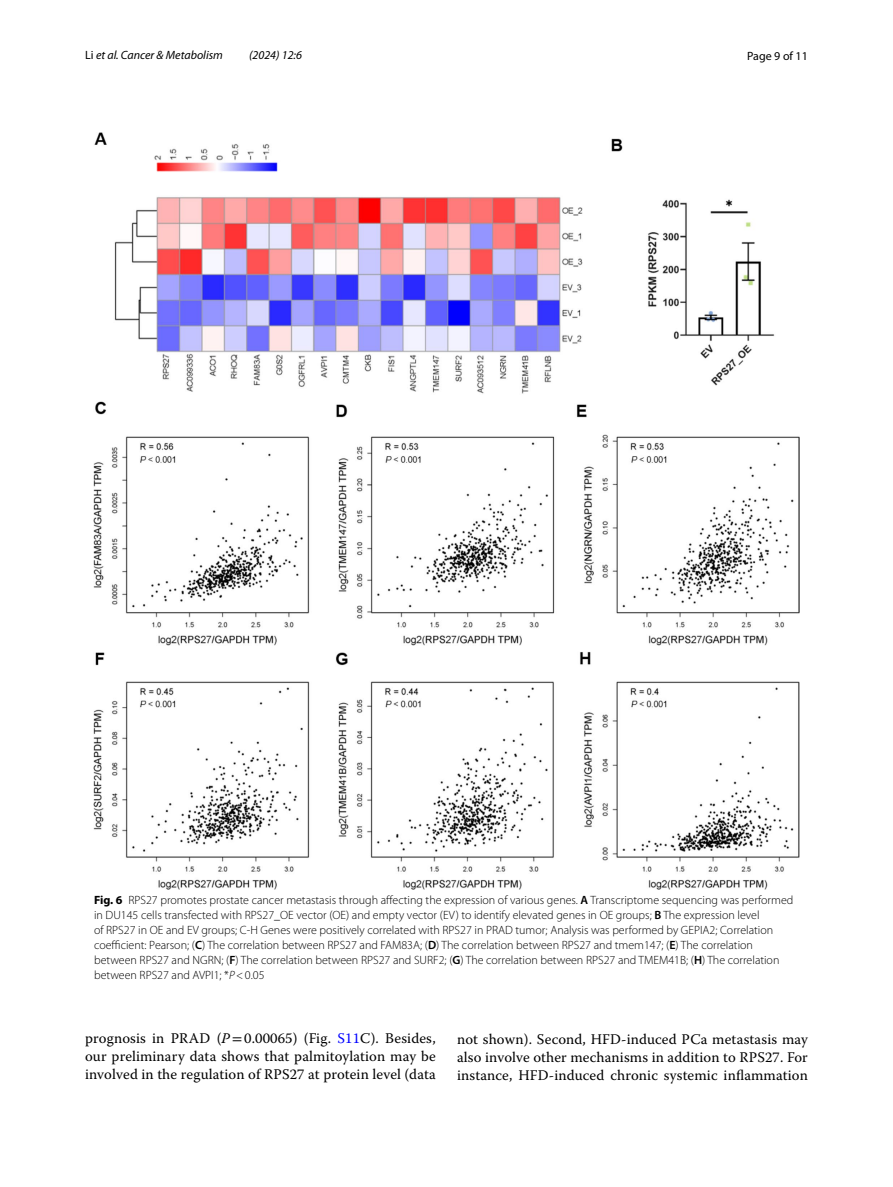
<style>
.page{position:relative;width:893px;height:1187px;background:#fff}
.page>*{position:absolute;margin:0;border:0;box-sizing:border-box;transform-origin:0 0}
.t1{font:14.7px/18px "Warnock Pro";letter-spacing:.01em;color:#000;text-align:justify}
.t2{font:300 12px/15px "Myriad Pro";color:#000}
.t3{font:italic 12px "Myriad Pro";color:#000}
.t4{font:12px "Myriad Pro";color:#000}
.s1{font-style:normal}
.s2{font-weight:700}
.s3{font-weight:600}
.s4{font-style:italic}
.s5{font-family:"STIX"}
.s6{color:#00f}
</style>
<div class="page">
<img style="left:93px;top:133px;width:707px;height:756px">
<p class="t3" style="left:85px;top:48px;width:139px"><span class="s1">Li</span> et al. Cancer &amp; Metabolism</p>
<p class="t3" style="left:249px;top:48px;width:54px">(2024) 12:6</p>
<p class="t4" style="left:747px;top:48px;width:62px">Page 9 of 11</p>
<p class="t2" style="left:94px;top:893px;width:701px"><span class="s2">Fig. 6</span> RPS27 promotes prostate cancer metastasis through affecting the expression of various genes. <span class="s3">A</span> Transcriptome sequencing was performed in DU145 cells transfected with RPS27_OE vector (OE) and empty vector (EV) to identify elevated genes in OE groups; <span class="s3">B</span> The expression level<br>of RPS27 in OE and EV groups; C-H Genes were positively correlated with RPS27 in PRAD tumor; Analysis was performed by GEPIA2; Correlation coefficient: Pearson; (<span class="s3">C</span>) The correlation between RPS27 and FAM83A; (<span class="s3">D</span>) The correlation between RPS27 and tmem147; (<span class="s3">E</span>) The correlation between RPS27 and NGRN; (<span class="s3">F</span>) The correlation between RPS27 and SURF2; (<span class="s3">G</span>) The correlation between RPS27 and TMEM41B; (<span class="s3">H</span>) The correlation between RPS27 and AVPI1; *<span class="s4">P</span>&lt;0.05</p>
<p class="t1" style="left:85px;top:1028px;width:352px">prognosis in PRAD (<span class="s4">P</span><span class="s5">=</span>0.00065) (Fig. <span class="s6">S11</span>C). Besides, our preliminary data shows that palmitoylation may be involved in the regulation of RPS27 at protein level (data</p>
<p class="t1" style="left:457px;top:1029px;width:352px">not shown). Second, HFD-induced PCa metastasis may also involve other mechanisms in addition to RPS27. For instance, HFD-induced chronic systemic inflammation</p>
</div>
